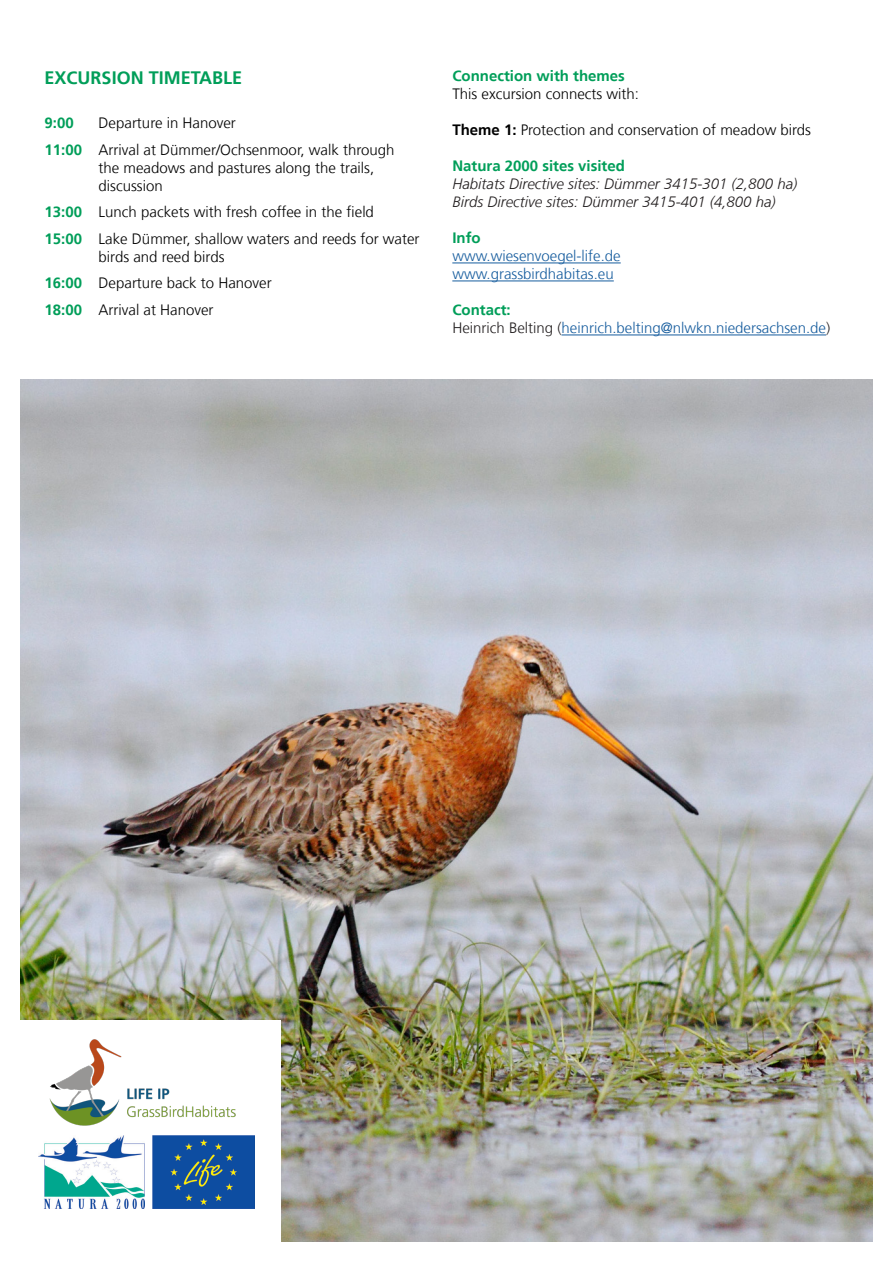
<style>
.page{position:relative;width:893px;height:1263px;background:#fff}
.page>*{position:absolute;margin:0;border:0;box-sizing:border-box;transform-origin:0 0}
.t1{font:700 18px "NDS Frutiger";color:#009e59}
.t2{font:300 15px/18px "NDS Frutiger";color:#000}
.t3{font:300 15px "NDS Frutiger";color:#175d9e}
.t4{font:italic 300 15px "NDS Frutiger";color:#231f20}
.t5{font:700 15px "NDS Frutiger";color:#009e59}
.s1{font-weight:700;color:#009e59}
.s2{font-weight:700}
.s3{color:#231f20}
</style>
<div class="page">
<img style="left:20px;top:379px;width:853px;height:863px">
<div style="left:0;top:1020px;width:281px;height:243px;background:#fff"></div>
<img style="left:49px;top:1039px;width:187px;height:87px">
<img style="left:153px;top:1135px;width:101px;height:74px">
<img style="left:38px;top:1135px;width:106px;height:73px">
<hr style="left:452px;top:263px;width:169px;height:1px;background:#175d9e">
<hr style="left:452px;top:281px;width:162px;height:1px;background:#175d9e">
<hr style="left:561px;top:335px;width:265px;height:1px;background:#175d9e">
<p class="t1" style="left:45px;top:67px;width:199px">EXCURSION TIMETABLE</p>
<p class="t5" style="left:45px;top:114px;width:31px">9:00</p>
<p class="t2" style="left:99px;top:114px;width:139px">Departure in Hanover</p>
<p class="t2" style="left:99px;top:141px;width:297px;text-indent:-54px"><span class="s1">11:00</span> Arrival at Dümmer/Ochsenmoor, walk through the meadows and pastures along the trails, discussion</p>
<p class="t2" style="left:45px;top:203px;width:331px"><span class="s1">13:00</span> Lunch packets with fresh coffee in the field</p>
<p class="t2" style="left:99px;top:230px;width:322px;text-indent:-54px"><span class="s1">15:00</span> Lake Dümmer, shallow waters and reeds for water birds and reed birds</p>
<p class="t2" style="left:45px;top:274px;width:229px"><span class="s1">16:00</span> Departure back to Hanover</p>
<p class="t2" style="left:45px;top:301px;width:170px"><span class="s1">18:00</span> Arrival at Hanover</p>
<p class="t5" style="left:452px;top:67px;width:174px">Connection with themes</p>
<p class="t2" style="left:452px;top:85px;width:188px">This excursion connects with:</p>
<p class="t2" style="left:452px;top:121px;width:360px"><span class="s2">Theme 1:</span> Protection and conservation of meadow birds</p>
<p class="t5" style="left:452px;top:157px;width:174px">Natura 2000 sites visited</p>
<p class="t4" style="left:452px;top:176px;width:347px">Habitats Directive sites: Dümmer 3415-301 (2,800 ha)</p>
<p class="t4" style="left:452px;top:194px;width:325px">Birds Directive sites: Dümmer 3415-401 (4,800 ha)</p>
<p class="t5" style="left:452px;top:229px;width:30px">Info</p>
<p class="t3" style="left:452px;top:248px;width:170px">www.wiesenvoegel-life.de</p>
<p class="t3" style="left:452px;top:266px;width:163px">www.grassbirdhabitas.eu</p>
<p class="t5" style="left:452px;top:301px;width:60px">Contact:</p>
<p class="t3" style="left:452px;top:320px;width:379px"><span class="s3">Heinrich Belting (</span>heinrich.belting@nlwkn.niedersachsen.de<span class="s3">)</span></p>
</div>
